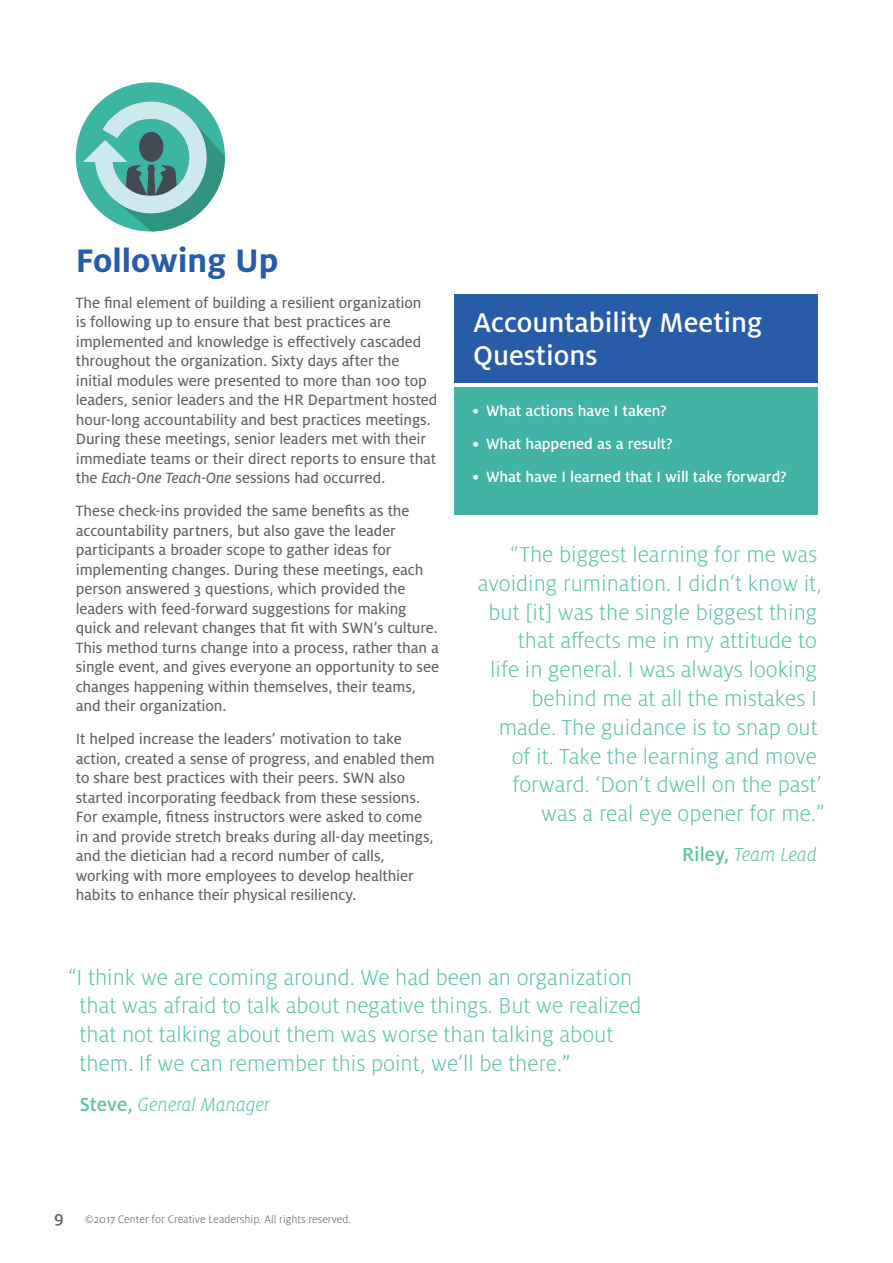
<style>
.page{position:relative;width:893px;height:1263px;background:#fff}
.page>*{position:absolute;margin:0;border:0;box-sizing:border-box;transform-origin:0 0}
.t1{font:700 36px "Milo Pro";color:#285ba8}
.t2{font:500 30px/33px "Milo Pro";color:#fff}
.t3{font:300 24px/28.8px "Milo Pro";color:#5fc2a6}
.t4{font:italic 300 21px "Milo Pro";color:#5fc2a6}
.t5{font:16.5px/19.5px "Milo Pro Text";letter-spacing:-.005em;color:#5e6367}
.t6{font:500 16.5px "Milo Pro";letter-spacing:-.005em;color:#fff}
.t7{font:300 12px "Milo Pro";color:#5e6367}
.s1{font-family:"Milo Pro Text Ita"}
.s2{font-weight:500;font-style:normal}
.s3{font-weight:500;font-size:18px}
</style>
<div class="page">
<div style="left:454px;top:387px;width:364px;height:128px;background:#42b3a4"></div>
<div style="left:454px;top:294px;width:364px;height:89px;background:#285ba8"></div>
<div style="left:76px;top:82px;width:149px;height:149px;background:#3db5a3;border-radius:50%"></div>
<svg style="left:83px;top:101px;width:142px;height:130px"></svg>
<h1 class="t1" style="left:76px;top:240px;width:204px">Following Up</h1>
<p class="t5" style="left:76px;top:293px;width:363px">The final element of building a resilient organization<br>is following up to ensure that best practices are implemented and knowledge is effectively cascaded throughout the organization. Sixty days after the initial modules were presented to more than 100 top leaders, senior leaders and the HR Department hosted hour-long accountability and best practices meetings.<br>During these meetings, senior leaders met with their immediate teams or their direct reports to ensure that the <span class="s1">Each-One Teach-One</span> sessions had occurred.</p>
<p class="t5" style="left:76px;top:501px;width:365px">These check-ins provided the same benefits as the accountability partners, but also gave the leader participants a broader scope to gather ideas for implementing changes. During these meetings, each person answered 3 questions, which provided the leaders with feed-forward suggestions for making quick and relevant changes that fit with SWN’s culture.<br>This method turns change into a process, rather than a single event, and gives everyone an opportunity to see changes happening within themselves, their teams, and their organization.</p>
<p class="t5" style="left:76px;top:729px;width:361px">It helped increase the leaders’ motivation to take action, created a sense of progress, and enabled them to share best practices with their peers. SWN also started incorporating feedback from these sessions.<br>For example, fitness instructors were asked to come in and provide stretch breaks during all-day meetings, and the dietician had a record number of calls, working with more employees to develop healthier habits to enhance their physical resiliency.</p>
<h2 class="t2" style="left:473px;top:307px;width:291px">Accountability Meeting<br>Questions</h2>
<p class="t6" style="left:472px;top:401px;width:196px">• What actions have I taken?</p>
<p class="t6" style="left:472px;top:434px;width:202px">• What happened as a result?</p>
<p class="t6" style="left:472px;top:467px;width:316px">• What have I learned that I will take forward?</p>
<h3 class="t3" style="left:510px;top:540px;width:309px">“The biggest learning for me was</h3>
<h3 class="t3" style="left:478px;top:569px;width:346px">avoiding rumination. I didn’t know it,</h3>
<h3 class="t3" style="left:489px;top:598px;width:330px">but [it] was the single biggest thing</h3>
<h3 class="t3" style="left:518px;top:626px;width:300px">that affects me in my attitude to</h3>
<h3 class="t3" style="left:490px;top:655px;width:328px">life in general. I was always looking</h3>
<h3 class="t3" style="left:532px;top:684px;width:287px">behind me at all the mistakes I</h3>
<h3 class="t3" style="left:499px;top:713px;width:320px">made. The guidance is to snap out</h3>
<h3 class="t3" style="left:512px;top:742px;width:307px">of it. Take the learning and move</h3>
<h3 class="t3" style="left:512px;top:770px;width:311px">forward. ‘Don’t dwell on the past’</h3>
<h3 class="t3" style="left:541px;top:799px;width:285px">was a real eye opener for me.”</h3>
<p class="t4" style="left:682px;top:843px;width:137px"><span class="s2">Riley,</span> Team Lead</p>
<h3 class="t3" style="left:80px;top:963px;width:563px;text-indent:-12px">“I think we are coming around. We had been an organization that was afraid to talk about negative things. But we realized that not talking about them was worse than talking about them. If we can remember this point, we’ll be there.”</h3>
<p class="t4" style="left:80px;top:1092px;width:192px"><span class="s2">Steve,</span> General Manager</p>
<p class="t7" style="left:54px;top:1213px;width:299px"><span class="s3">9</span> ©2017 Center for Creative Leadership. All rights reserved.</p>
</div>
